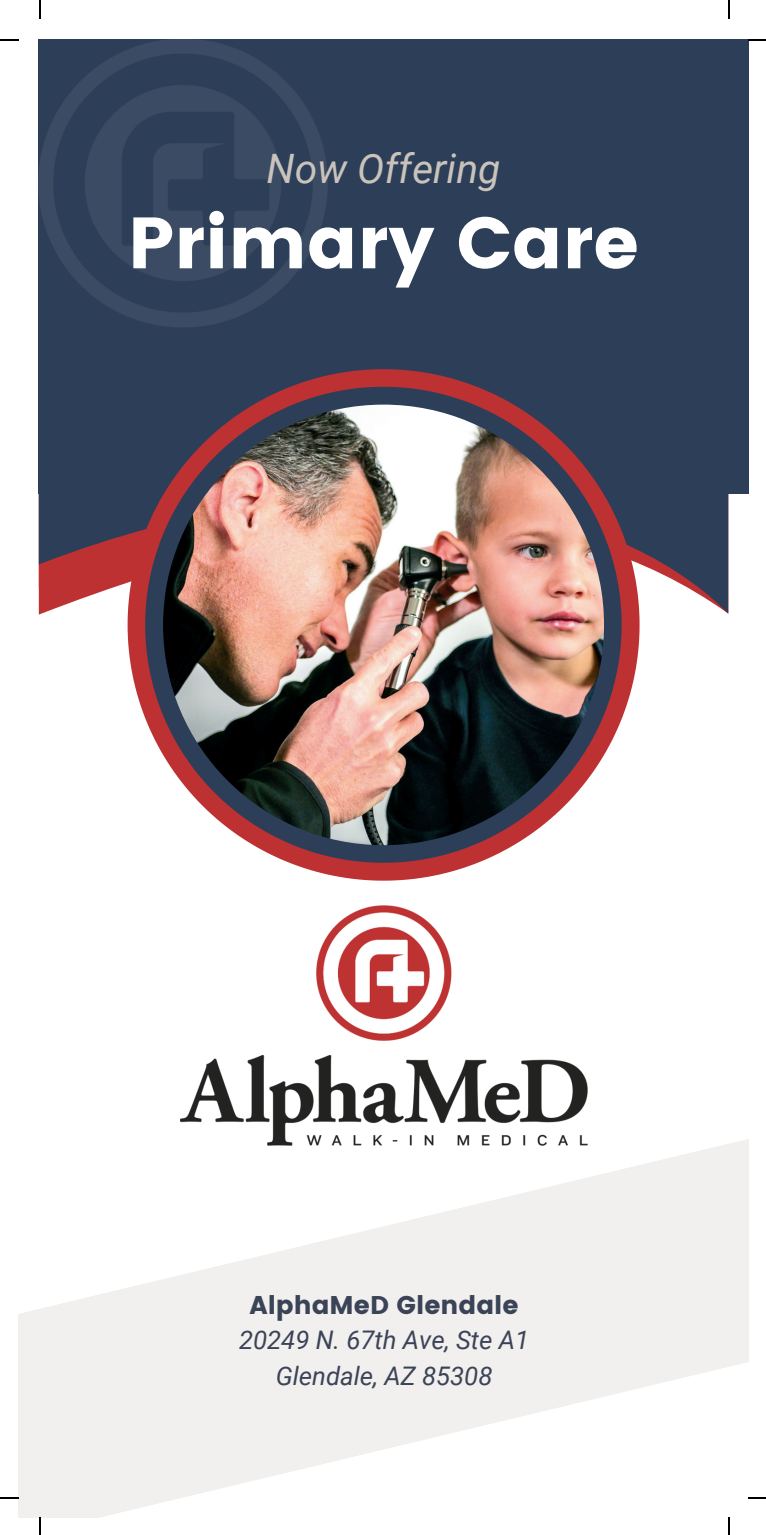
<style>
.page{position:relative;width:766px;height:1535px;background:#fff}
.page>*{position:absolute;margin:0;border:0;box-sizing:border-box;transform-origin:0 0}
.t1{font:72.45px "Poppins";color:#fff}
.t2{font:italic 40.5px "Roboto";color:#c9c3bc}
.t3{font:italic 25.65px/35.6px "Roboto";color:#3b4357;text-align:center}
.t4{font:25.65px "Poppins";color:#3b4357}
</style>
<div class="page">
<svg style="left:39px;top:493px;width:688px;height:120px;fill:#2d3f58"></svg>
<div style="left:39px;top:39px;width:709px;height:454px;background:#2d3f58"></div>
<img style="left:39px;top:39px;width:288px;height:288px">
<svg style="left:127px;top:369px;width:512px;height:511px"></svg>
<svg style="left:145px;top:387px;width:476px;height:476px;fill:#2d3f58"></svg>
<img style="left:163px;top:404px;width:440px;height:441px;border-radius:50%">
<img style="left:180px;top:906px;width:407px;height:217px">
<svg style="left:18px;top:1123px;width:730px;height:394px;fill:#f1f0ee"></svg>
<svg style="left:39px;top:0;width:2px;height:19px"></svg>
<svg style="left:0;top:39px;width:19px;height:1px"></svg>
<svg style="left:728px;top:0;width:1px;height:19px"></svg>
<svg style="left:748px;top:39px;width:17px;height:1px"></svg>
<svg style="left:39px;top:1517px;width:2px;height:18px"></svg>
<svg style="left:0;top:1497px;width:19px;height:2px"></svg>
<svg style="left:728px;top:1517px;width:1px;height:18px"></svg>
<svg style="left:748px;top:1497px;width:17px;height:2px"></svg>
<h2 class="t2" style="left:266px;top:140px;width:235px">Now Offering</h2>
<h1 class="t1" style="left:128px;top:201px;width:512px">Primary Care</h1>
<p class="t4" style="left:249px;top:1290px;width:270px">AlphaMeD Glendale</p>
<p class="t3" style="left:239px;top:1321px;width:291px">20249 N. 67th Ave, Ste A1<br>Glendale, AZ 85308</p>
</div>
